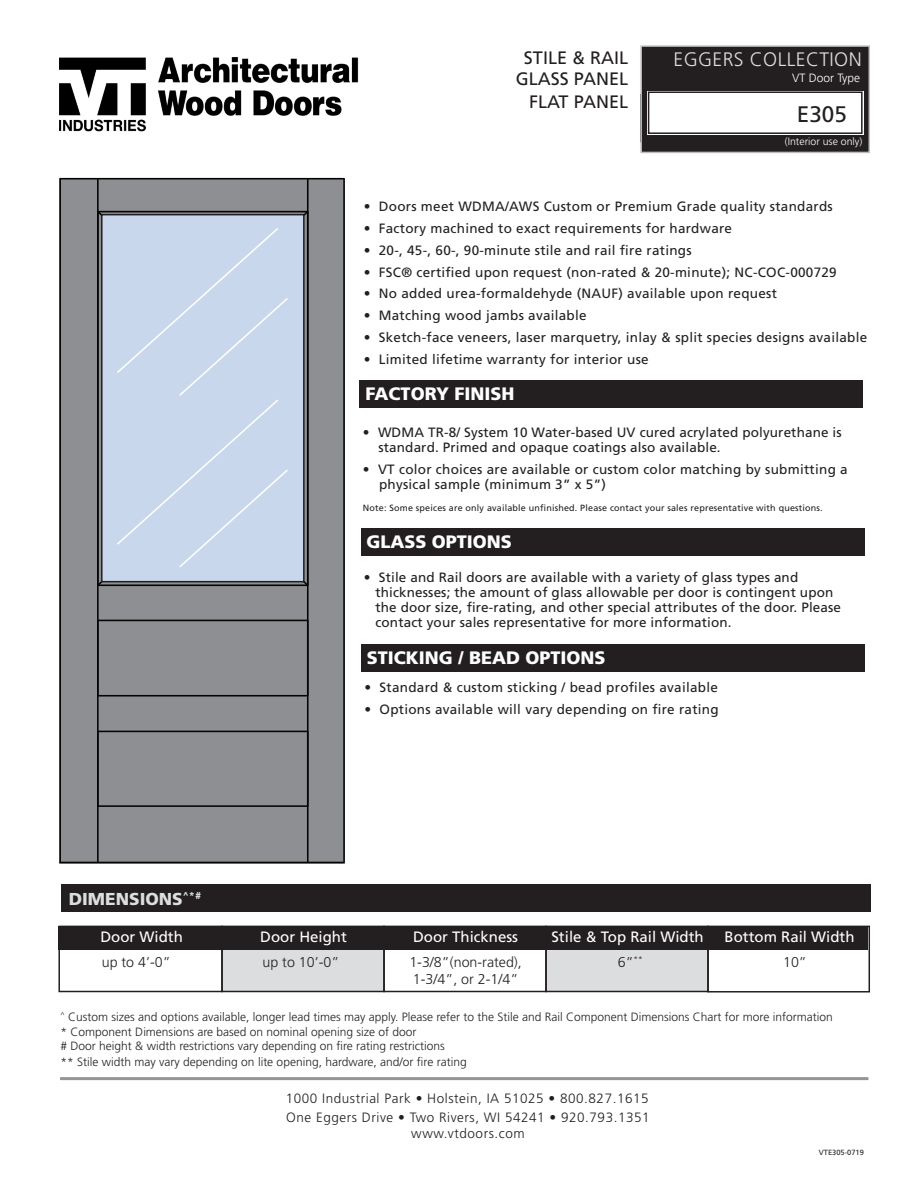
<style>
.page{position:relative;width:918px;height:1188px;background:#fff}
.page>*{position:absolute;margin:0;border:0;box-sizing:border-box;transform-origin:0 0}
.t1{font:22.5px "Frutiger LT Std";color:#231f20}
.t2{font:900 21px "Frutiger";letter-spacing:.02em;color:#dcdddf}
.t3{font:300 19.5px "Frutiger";letter-spacing:.02em;color:#dcdddf}
.t4{font:900 18px "Frutiger LT Std";color:#fff}
.t5{font:18px/21.6px "Frutiger LT Std";color:#231f20;text-align:center}
.t6{font:900 17.25px "Frutiger LT Std";color:#dcdddf}
.t7{font:15px "Frutiger LT Std";color:#fff}
.t8{font:300 14.25px/17.1px "Frutiger";color:#231f20}
.t9{font:13.5px/15px "Frutiger LT Std";letter-spacing:.01em;color:#231f20}
.t10{font:13.5px "Frutiger";letter-spacing:.02em;color:#231f20}
.t11{font:300 13.5px/18.3px "Frutiger";letter-spacing:.04em;color:#231f20}
.t12{font:300 12px/14.7px "Frutiger";color:#231f20}
.t13{font:300 12px "Frutiger";color:#fff}
.t14{font:300 10.5px "Frutiger";color:#fff}
.t15{font:9px "Frutiger LT Std";letter-spacing:.02em;color:#231f20}
.t16{font:7.5px "Frutiger LT Std";color:#231f20}
</style>
<div class="page">
<img style="left:59px;top:57px;width:300px;height:75px">
<div style="left:641px;top:46px;width:228px;height:106px;background:#231f20"></div>
<div style="left:640px;top:45px;width:230px;height:108px;border:2px solid #bcbdc0"></div>
<svg style="left:640px;top:88px;width:224px;height:55px"></svg>
<div style="left:648px;top:92px;width:215px;height:42px;border:1px solid #231f20"></div>
<div style="left:359px;top:380px;width:503px;height:28px;background:#231f20"></div>
<div style="left:362px;top:644px;width:503px;height:27px;background:#231f20"></div>
<div style="left:361px;top:528px;width:504px;height:27px;background:#231f20"></div>
<div style="left:547px;top:947px;width:162px;height:44px;background:#dcdddf"></div>
<div style="left:223px;top:949px;width:162px;height:42px;background:#dcdddf"></div>
<div style="left:58px;top:926px;width:165px;height:66px;border:2px solid #231f20"></div>
<div style="left:221px;top:926px;width:164px;height:66px;border:2px solid #231f20"></div>
<div style="left:383px;top:926px;width:164px;height:66px;border:2px solid #231f20"></div>
<div style="left:545px;top:926px;width:164px;height:66px;border:2px solid #231f20"></div>
<div style="left:707px;top:926px;width:163px;height:67px;border:2px solid #231f20"></div>
<div style="left:61px;top:885px;width:810px;height:27px;background:#231f20"></div>
<div style="left:58px;top:926px;width:810px;height:23px;background:#231f20"></div>
<hr style="left:60px;top:1077px;width:808px;height:3px;background:#939598">
<div style="left:59px;top:178px;width:286px;height:685px;background:#8d8f92"></div>
<svg style="left:97px;top:178px;width:212px;height:685px;background:#a4adb8"></svg>
<h3 class="t5" style="left:516px;top:47px;width:114px">STILE &amp; RAIL<br>GLASS PANEL</h3>
<p class="t5" style="left:529px;top:91px;width:101px">FLAT PANEL</p>
<h3 class="t3" style="left:674px;top:48px;width:190px">EGGERS COLLECTION</h3>
<p class="t13" style="left:792px;top:71px;width:70px">VT Door Type</p>
<h2 class="t2" style="left:741px;top:56px;width:106px">ARTISTRY</h2>
<p class="t1" style="left:797px;top:101px;width:52px">E305</p>
<p class="t14" style="left:785px;top:135px;width:79px">(Interior use only)</p>
<p class="t10" style="left:364px;top:199px;width:471px">• Doors meet WDMA/AWS Custom or Premium Grade quality standards</p>
<p class="t10" style="left:364px;top:220px;width:370px">• Factory machined to exact requirements for hardware</p>
<p class="t10" style="left:364px;top:242px;width:329px">• 20-, 45-, 60-, 90-minute stile and rail fire ratings</p>
<p class="t10" style="left:364px;top:264px;width:474px">• FSC® certified upon request (non-rated &amp; 20-minute); NC-COC-000729</p>
<p class="t10" style="left:364px;top:286px;width:415px">• No added urea-formaldehyde (NAUF) available upon request</p>
<p class="t10" style="left:364px;top:307px;width:224px">• Matching wood jambs available</p>
<p class="t10" style="left:364px;top:329px;width:505px">• Sketch-face veneers, laser marquetry, inlay &amp; split species designs available</p>
<p class="t10" style="left:364px;top:351px;width:286px">• Limited lifetime warranty for interior use</p>
<h3 class="t4" style="left:366px;top:383px;width:150px">FACTORY FINISH</h3>
<p class="t9" style="left:378px;top:425px;width:465px;text-indent:-16px">• WDMA TR-8/ System 10 Water-based UV cured acrylated polyurethane is standard. Primed and opaque coatings also available.</p>
<p class="t9" style="left:379px;top:462px;width:470px;text-indent:-16px">• VT color choices are available or custom color matching by submitting a physical sample (minimum 3” x 5”)</p>
<p class="t15" style="left:363px;top:502px;width:461px">Note: Some speices are only available unfinished. Please contact your sales representative with questions.</p>
<h3 class="t4" style="left:366px;top:531px;width:147px">GLASS OPTIONS</h3>
<p class="t9" style="left:375px;top:570px;width:467px;text-indent:-12px">• Stile and Rail doors are available with a variety of glass types and thicknesses; the amount of glass allowable per door is contingent upon the door size, fire-rating, and other special attributes of the door. Please contact your sales representative for more information.</p>
<h3 class="t4" style="left:367px;top:647px;width:240px">STICKING / BEAD OPTIONS</h3>
<p class="t6" style="left:69px;top:888px;width:134px">DIMENSIONS<sup>^*#</sup></p>
<p class="t9" style="left:365px;top:680px;width:355px">• Standard &amp; custom sticking / bead profiles available</p>
<p class="t9" style="left:365px;top:702px;width:356px">• Options available will vary depending on fire rating</p>
<p class="t7" style="left:100px;top:928px;width:84px">Door Width</p>
<p class="t7" style="left:260px;top:928px;width:88px">Door Height</p>
<p class="t7" style="left:413px;top:928px;width:107px">Door Thickness</p>
<p class="t7" style="left:551px;top:928px;width:154px">Stile &amp; Top Rail Width</p>
<p class="t7" style="left:725px;top:928px;width:132px">Bottom Rail Width</p>
<p class="t8" style="left:102px;top:953px;width:70px">up to 4’-0”</p>
<p class="t8" style="left:263px;top:953px;width:78px">up to 10’-0”</p>
<p class="t8" style="left:409px;top:953px;width:114px">1-3/8”(non-rated),<br>1-3/4”, or 2-1/4”</p>
<p class="t8" style="left:618px;top:953px;width:27px">6”<sup>**</sup></p>
<p class="t8" style="left:783px;top:953px;width:25px">10”</p>
<p class="t12" style="left:61px;top:1010px;width:774px"><sup>^</sup> Custom sizes and options available, longer lead times may apply. Please refer to the Stile and Rail Component Dimensions Chart for more information * Component Dimensions are based on nominal opening size of door<br># Door height &amp; width restrictions vary depending on fire rating restrictions<br>** Stile width may vary depending on lite opening, hardware, and/or fire rating</p>
<p class="t11" style="left:286px;top:1090px;width:365px">1000 Industrial Park • Holstein, IA 51025 • 800.827.1615<br>One Eggers Drive • Two Rivers, WI 54241 • 920.793.1351</p>
<p class="t11" style="left:411px;top:1124px;width:115px">www.vtdoors.com</p>
<p class="t16" style="left:819px;top:1148px;width:47px">VTE305-0719</p>
</div>
